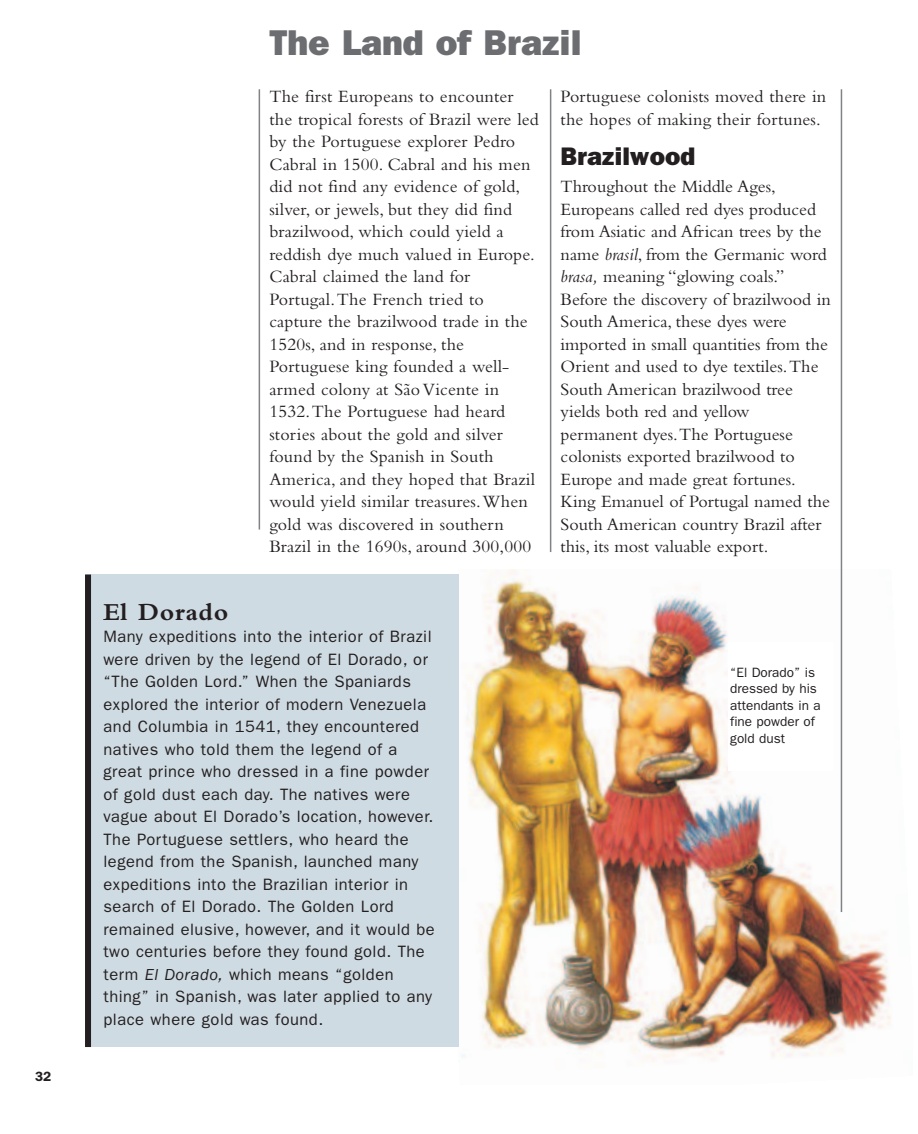
<style>
.page{position:relative;width:918px;height:1134px;background:#fff}
.page>*{position:absolute;margin:0;border:0;box-sizing:border-box;transform-origin:0 0}
.t1{font:800 36px "Franklin Gothic";color:#6c6d70}
.t2{font:800 25.5px "Franklin Gothic";color:#231f20}
.t3{font:700 25.5px "Bembo";letter-spacing:.025em;color:#231f20}
.t4{font:18px/22.5px "Bembo";letter-spacing:.01em;color:#231f20}
.t5{font:16.5px/22.5px "Franklin Gothic";letter-spacing:.03em;color:#231f20}
.t6{font:13.5px/16.5px "Franklin Gothic";color:#231f20}
.t7{font:600 13.5px "Franklin Gothic";color:#231f20}
.s1{font-style:italic}
</style>
<div class="page">
<img style="left:461px;top:570px;width:430px;height:492px">
<hr style="left:550px;top:89px;width:1px;height:463px;background:#808285">
<div style="left:85px;top:575px;width:374px;height:472px;background:#cfdbe2"></div>
<hr style="left:259px;top:89px;width:1px;height:441px;background:#808285">
<div style="left:85px;top:575px;width:6px;height:472px;background:#231f20"></div>
<hr style="left:841px;top:89px;width:1px;height:823px;background:#808285">
<div style="left:729px;top:642px;width:104px;height:129px;background:#fff"></div>
<p class="t7" style="left:35px;top:1072px;width:18px">32</p>
<p class="t1" style="left:269px;top:30px;width:314px">The Land of Brazil</p>
<p class="t4" style="left:269px;top:87px;width:271px">The first Europeans to encounter the tropical forests of Brazil were led by the Portuguese explorer Pedro<br>Cabral in 1500. Cabral and his men did not find any evidence of gold, silver, or jewels, but they did find brazilwood, which could yield a reddish dye much valued in Europe.<br>Cabral claimed the land for<br>Portugal.The French tried to capture the brazilwood trade in the<br>1520s, and in response, the<br>Portuguese king founded a well&shy;armed colony at São Vicente in<br>1532.The Portuguese had heard stories about the gold and silver found by the Spanish in South<br>America, and they hoped that Brazil would yield similar treasures.When gold was discovered in southern<br>Brazil in the 1690s, around 300,000</p>
<p class="t4" style="left:561px;top:87px;width:267px">Portuguese colonists moved there in the hopes of making their fortunes.</p>
<p class="t2" style="left:561px;top:148px;width:136px">Brazilwood</p>
<p class="t4" style="left:561px;top:177px;width:272px">Throughout the Middle Ages, Europeans called red dyes produced from Asiatic and African trees by the name <span class="s1">brasil</span>, from the Germanic word <span class="s1">brasa,</span> meaning “glowing coals.” Before the discovery of brazilwood in South America, these dyes were imported in small quantities from the Orient and used to dye textiles.The South American brazilwood tree yields both red and yellow permanent dyes.The Portuguese colonists exported brazilwood to Europe and made great fortunes.<br>King Emanuel of Portugal named the South American country Brazil after this, its most valuable export.</p>
<p class="t3" style="left:104px;top:603px;width:126px">El Dorado</p>
<p class="t5" style="left:104px;top:627px;width:333px">Many expeditions into the interior of Brazil were driven by the legend of El Dorado, or “The Golden Lord.” When the Spaniards explored the interior of modern Venezuela and Columbia in 1541, they encountered natives who told them the legend of a great prince who dressed in a fine powder of gold dust each day. The natives were vague about El Dorado’s location, however.<br>The Portuguese settlers, who heard the legend from the Spanish, launched many expeditions into the Brazilian interior in search of El Dorado. The Golden Lord remained elusive, however, and it would be two centuries before they found gold. The term <span class="s1">El Dorado,</span> which means “golden thing” in Spanish, was later applied to any place where gold was found.</p>
<p class="t6" style="left:730px;top:665px;width:92px">“El Dorado” is dressed by his attendants in a fine powder of gold dust</p>
</div>
